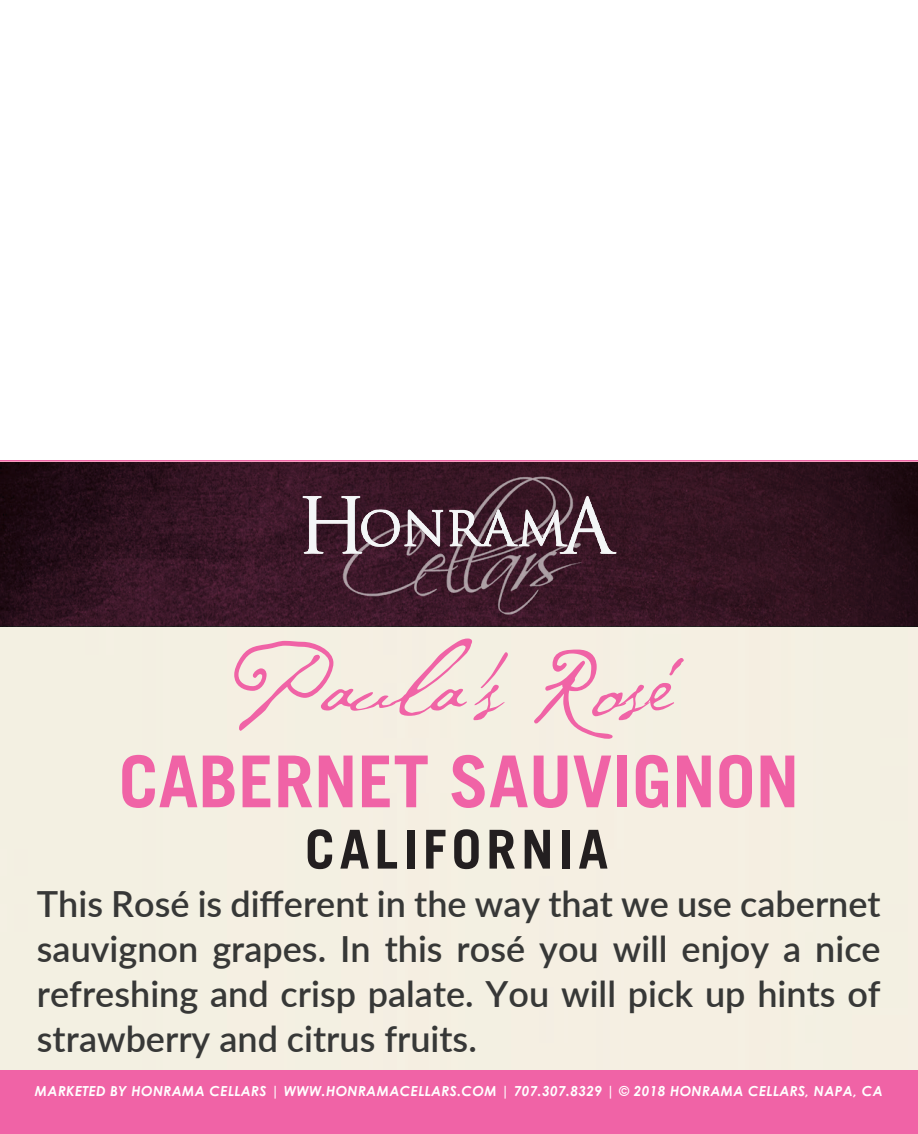
<style>
.page{position:relative;width:918px;height:1134px;background:#fff}
.page>*{position:absolute;margin:0;border:0;box-sizing:border-box;transform-origin:0 0}
.t1{font:700 71.7px "Trade Gothic LT";color:#f063a6}
.t2{font:700 53.7px "Trade Gothic LT";letter-spacing:.09em;color:#231f20}
.t3{font:600 36px/45px "Lato";color:#373837;text-align:justify}
.t4{font:italic 700 13.8px "Century Gothic";letter-spacing:.025em;color:#fff}
</style>
<div class="page">
<div style="left:0;top:1070px;width:918px;height:64px;background:#f063a6"></div>
<svg style="left:0;top:460px;width:918px;height:166px;background:#341422"></svg>
<img style="left:296px;top:468px;width:327px;height:155px">
<svg style="left:234px;top:639px;width:274px;height:92px;background:#f3dad9"></svg>
<svg style="left:534px;top:650px;width:150px;height:89px;background:#f3d7d8"></svg>
<h1 class="t1" style="left:119px;top:738px;width:682px">CABERNET SAUVIGNON</h1>
<h2 class="t2" style="left:305px;top:816px;width:305px">CALIFORNIA</h2>
<p class="t3" style="left:37px;top:880px;width:845px">This Rosé is different in the way that we use cabernet sauvignon grapes. In this rosé you will enjoy a nice refreshing and crisp palate. You will pick up hints of strawberry and citrus fruits.</p>
<p class="t4" style="left:35px;top:1081px;width:850px">MARKETED BY HONRAMA CELLARS | WWW.HONRAMACELLARS.COM | 707.307.8329 | © 2018 HONRAMA CELLARS, NAPA, CA</p>
</div>
